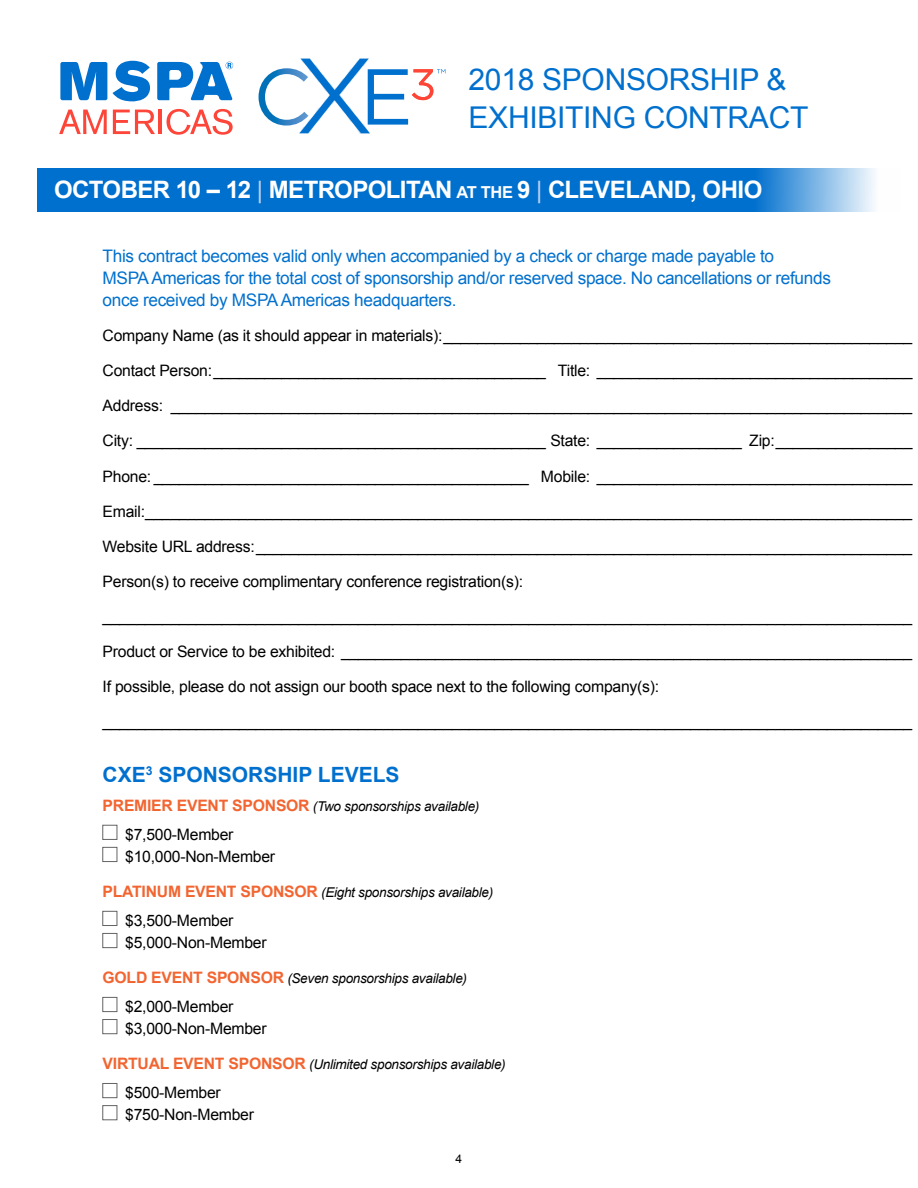
<style>
.page{position:relative;width:918px;height:1188px;background:#fff}
.page>*{position:absolute;margin:0;border:0;box-sizing:border-box;transform-origin:0 0}
.t1{font:30px/38.1px "Arial";letter-spacing:-.01em;color:#0070ce}
.t2{font:700 24px "Arial";letter-spacing:-.025em;color:#fff}
.t3{font:700 21px "Arial";color:#0070ce}
.t4{font:17.25px/21.8px "Arial";letter-spacing:-.02em;color:#0070ce}
.t5{font:15.75px/22.2px "Arial";letter-spacing:-.015em;color:#000}
.t6{font:italic 13.5px "Arial";letter-spacing:-.02em;color:#000}
.t7{font:12px "Arial";color:#000}
.s1{font-weight:400;color:#bed1f0}
.s2{font-size:16.5px}
.s3{font-weight:700;font-style:normal;font-size:15.75px;color:#f26531}
</style>
<div class="page">
<div style="left:103px;top:825px;width:14px;height:15px;background:#fff;border:1px solid #636466"></div>
<div style="left:103px;top:847px;width:14px;height:15px;background:#fff;border:1px solid #636466"></div>
<div style="left:103px;top:911px;width:14px;height:15px;background:#fff;border:1px solid #636466"></div>
<div style="left:103px;top:933px;width:14px;height:15px;background:#fff;border:1px solid #636466"></div>
<div style="left:103px;top:997px;width:14px;height:15px;background:#fff;border:1px solid #636466"></div>
<div style="left:103px;top:1019px;width:14px;height:15px;background:#fff;border:1px solid #636466"></div>
<div style="left:103px;top:1083px;width:14px;height:15px;background:#fff;border:1px solid #636466"></div>
<div style="left:103px;top:1105px;width:14px;height:15px;background:#fff;border:1px solid #636466"></div>
<svg style="left:259px;top:59px;width:186px;height:74px"></svg>
<svg style="left:37px;top:169px;width:838px;height:43px;background:#1179d1"></svg>
<svg style="left:113px;top:61px;width:37px;height:40px"></svg>
<svg style="left:60px;top:62px;width:47px;height:38px"></svg>
<svg style="left:157px;top:62px;width:76px;height:38px"></svg>
<svg style="left:59px;top:110px;width:48px;height:24px"></svg>
<svg style="left:113px;top:110px;width:42px;height:24px"></svg>
<hr style="left:159px;top:110px;width:3px;height:24px;background:#fd4539">
<svg style="left:167px;top:109px;width:66px;height:26px"></svg>
<h1 class="t1" style="left:469px;top:60px;width:341px">2018 SPONSORSHIP &amp;<br>EXHIBITING CONTRACT</h1>
<h2 class="t2" style="left:54px;top:173px;width:710px">OCTOBER 10 – 12 <span class="s1">|</span> METROPOLITAN <span class="s2">AT THE</span> 9 <span class="s1">|</span> CLEVELAND, OHIO</h2>
<p class="t4" style="left:103px;top:245px;width:730px">This contract becomes valid only when accompanied by a check or charge made payable to<br>MSPA Americas for the total cost of sponsorship and/or reserved space. No cancellations or refunds once received by MSPA Americas headquarters.</p>
<p class="t5" style="left:103px;top:325px;width:811px">Company Name (as it should appear in materials):_______________________________________________________</p>
<p class="t5" style="left:103px;top:360px;width:811px">Contact Person:_______________________________________ Title: _____________________________________</p>
<p class="t5" style="left:103px;top:395px;width:811px">Address: _______________________________________________________________________________________</p>
<p class="t5" style="left:103px;top:430px;width:811px">City: ________________________________________________ State: _________________ Zip:________________</p>
<p class="t5" style="left:103px;top:465px;width:811px">Phone: ____________________________________________ Mobile: _____________________________________</p>
<p class="t5" style="left:103px;top:500px;width:811px">Email:__________________________________________________________________________________________</p>
<p class="t5" style="left:103px;top:535px;width:811px">Website URL address:_____________________________________________________________________________</p>
<p class="t5" style="left:103px;top:570px;width:422px">Person(s) to receive complimentary conference registration(s):</p>
<p class="t5" style="left:103px;top:605px;width:811px">_______________________________________________________________________________________________</p>
<p class="t5" style="left:103px;top:641px;width:811px">Product or Service to be exhibited: ___________________________________________________________________</p>
<p class="t5" style="left:103px;top:676px;width:558px">If possible, please do not assign our booth space next to the following company(s):</p>
<p class="t5" style="left:103px;top:711px;width:811px">_______________________________________________________________________________________________</p>
<h3 class="t3" style="left:103px;top:760px;width:299px">CXE<sup>3</sup> SPONSORSHIP LEVELS</h3>
<p class="t6" style="left:103px;top:797px;width:378px"><span class="s3">PREMIER EVENT SPONSOR</span> (Two sponsorships available)</p>
<p class="t5" style="left:125px;top:823px;width:152px">$7,500-Member $10,000-Non-Member</p>
<p class="t6" style="left:103px;top:883px;width:392px"><span class="s3">PLATINUM EVENT SPONSOR</span> (Eight sponsorships available)</p>
<p class="t5" style="left:125px;top:909px;width:143px">$3,500-Member $5,000-Non-Member</p>
<p class="t6" style="left:103px;top:969px;width:366px"><span class="s3">GOLD EVENT SPONSOR</span> (Seven sponsorships available)</p>
<p class="t5" style="left:125px;top:995px;width:143px">$2,000-Member $3,000-Non-Member</p>
<p class="t6" style="left:103px;top:1056px;width:405px"><span class="s3">VIRTUAL EVENT SPONSOR</span> (Unlimited sponsorships available)</p>
<p class="t5" style="left:125px;top:1081px;width:130px">$500-Member $750-Non-Member</p>
<p class="t7" style="left:456px;top:1151px;width:8px">4</p>
</div>
